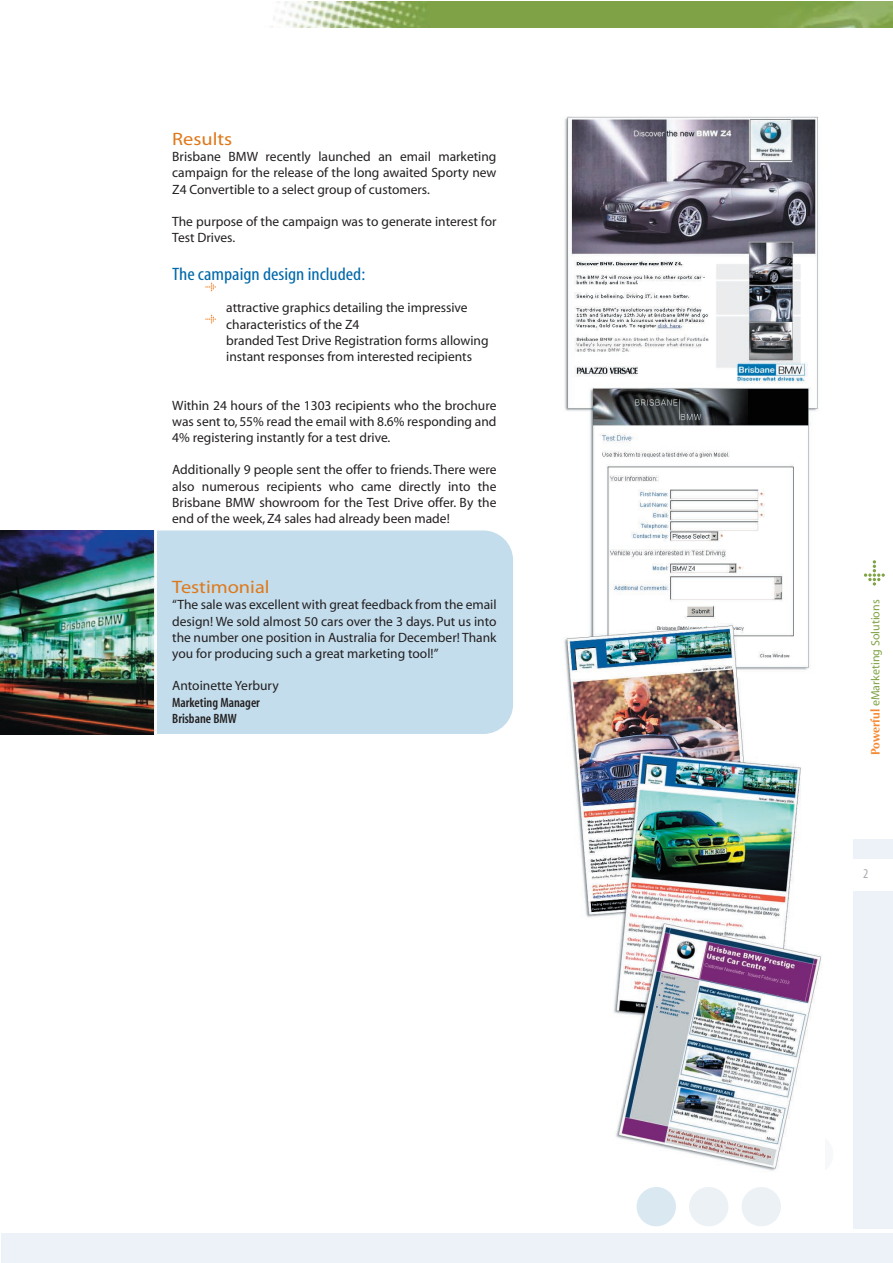
<style>
.page{position:relative;width:893px;height:1263px;background:#fff}
.page>*{position:absolute;margin:0;border:0;box-sizing:border-box;transform-origin:0 0}
.t1{font:condensed 18px "Myriad";color:#0068a9;scale:1.13 1}
.t2{font:18px "Myriad";color:#de791b;scale:1.13 1}
.t3{font:13.5px/16.2px "Myriad";color:#231f20;text-align:justify}
.t4{font:600 condensed 13.5px/16.2px "Myriad";color:#231f20}
.t5{font:condensed 13.5px "Myriad";color:#a8a9ad}
.t6{font:12px "Myriad";color:#80a346}
.s1{font-family:"Optima";font-weight:700;color:#f58932}
</style>
<div class="page">
<div style="left:853px;top:840px;width:40px;height:389px;background:#edf2f8"></div>
<div style="left:794px;top:1134px;width:39px;height:40px;background:#f6f8f9;border-radius:50%"></div>
<div style="left:637px;top:1187px;width:39px;height:39px;background:#dae9f1;border-radius:50%"></div>
<div style="left:689px;top:1187px;width:39px;height:39px;background:#ecf1f5;border-radius:50%"></div>
<div style="left:741px;top:1187px;width:40px;height:39px;background:#ecf1f5;border-radius:50%"></div>
<div style="left:839px;top:859px;width:54px;height:32px;background:#fff"></div>
<img style="left:271px;top:1px;width:622px;height:27px">
<div style="left:156px;top:530px;width:357px;height:204px;background:#c3ddec"></div>
<img style="left:564px;top:116px;width:258px;height:1055px">
<svg style="left:205px;top:283px;width:11px;height:8px"></svg>
<svg style="left:205px;top:315px;width:11px;height:8px"></svg>
<img style="left:0;top:530px;width:156px;height:204px">
<div style="left:1px;top:1233px;width:892px;height:30px;background:#edf2f8"></div>
<svg style="left:864px;top:560px;width:21px;height:26px"></svg>
<h1 class="t2" style="left:172px;top:130px;width:55px">Results</h1>
<p class="t3" style="left:172px;top:149px;width:326px">Brisbane BMW recently launched an email marketing campaign for the release of the long awaited Sporty new Z4 Convertible to a select group of customers.</p>
<p class="t3" style="left:172px;top:214px;width:326px">The purpose of the campaign was to generate interest for<br>Test Drives.</p>
<h1 class="t1" style="left:172px;top:265px;width:172px">The campaign design included:</h1>
<p class="t3" style="left:226px;top:300px;width:264px;text-align:left">attractive graphics detailing the impressive characteristics of the Z4<br>branded Test Drive Registration forms allowing instant responses from interested recipients</p>
<p class="t3" style="left:172px;top:398px;width:326px">Within 24 hours of the 1303 recipients who the brochure was sent to, 55% read the email with 8.6% responding and 4% registering instantly for a test drive.</p>
<p class="t3" style="left:172px;top:462px;width:326px">Additionally 9 people sent the offer to friends. There were also numerous recipients who came directly into the Brisbane BMW showroom for the Test Drive offer. By the end of the week, Z4 sales had already been made!</p>
<h1 class="t2" style="left:172px;top:578px;width:88px">Testimonial</h1>
<p class="t3" style="left:172px;top:597px;width:326px">“The sale was excellent with great feedback from the email design! We sold almost 50 cars over the 3 days. Put us into the number one position in Australia for December! Thank you for producing such a great marketing tool!”</p>
<p class="t3" style="left:172px;top:678px;width:108px">Antoinette Yerbury</p>
<p class="t4" style="left:172px;top:695px;width:89px">Marketing Manager<br>Brisbane BMW</p>
<p class="t6" style="left:870px;top:755px;width:157px;rotate:-90deg"><span class="s1">Powerful</span> eMarketing Solutions</p>
<p class="t5" style="left:863px;top:867px;width:7px">2</p>
</div>
